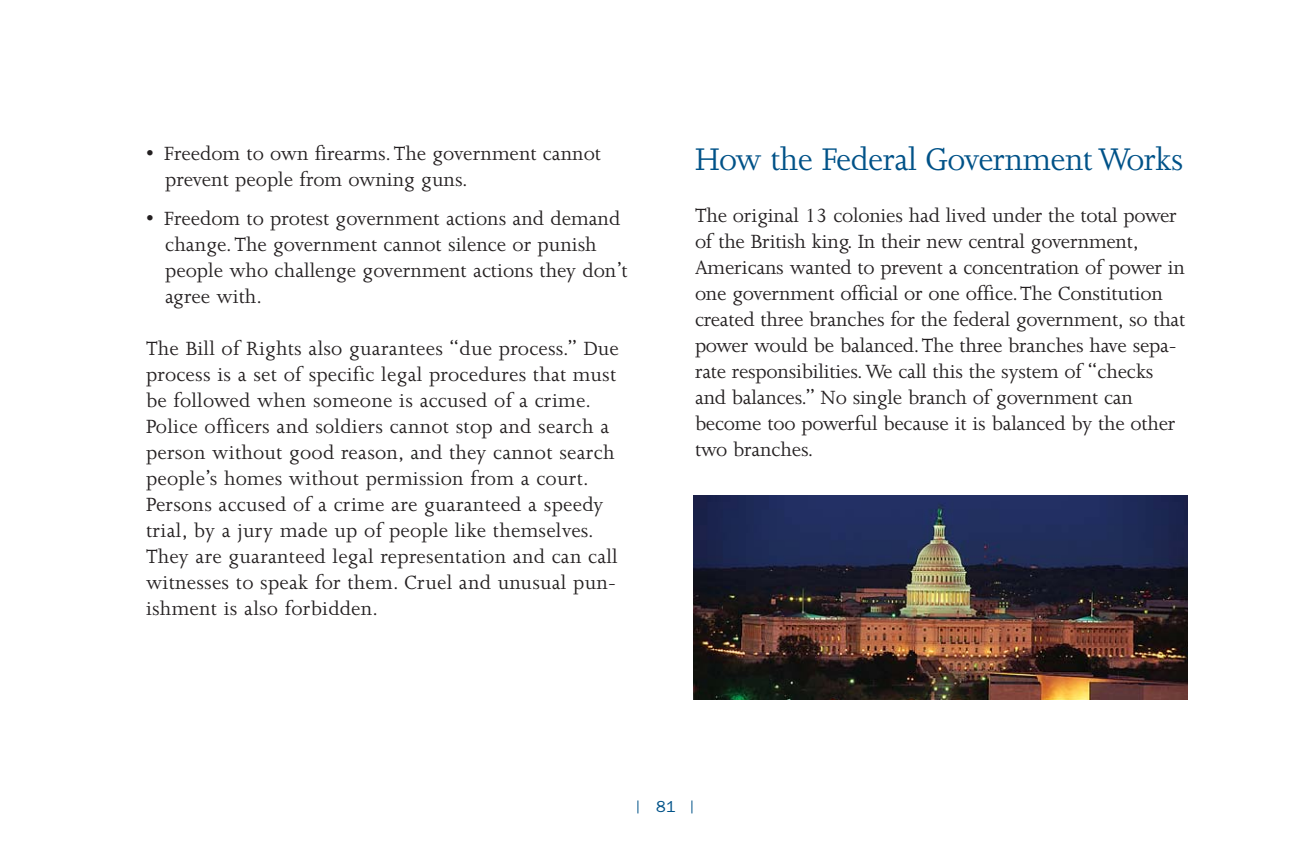
<style>
.page{position:relative;width:1296px;height:864px;background:#fff}
.page>*{position:absolute;margin:0;border:0;box-sizing:border-box;transform-origin:0 0}
.t1{font:36px "Joanna";letter-spacing:-.015em;color:#005288}
.t2{font:22px/26px "Joanna";color:#231f20}
.t3{font:16px "Franklin Gothic";color:#005288}
</style>
<div class="page">
<svg style="left:637px;top:800px;width:1px;height:13px"></svg>
<svg style="left:691px;top:800px;width:1px;height:13px"></svg>
<img style="left:693px;top:495px;width:495px;height:205px">
<p class="t2" style="left:165px;top:143px;width:438px;text-indent:-19px">• Freedom to own firearms.The government cannot prevent people from owning guns.</p>
<p class="t2" style="left:165px;top:208px;width:464px;text-indent:-19px">• Freedom to protest government actions and demand change.The government cannot silence or punish people who challenge government actions they don’t agree with.</p>
<p class="t2" style="left:146px;top:338px;width:474px">The Bill of Rights also guarantees “due process.” Due process is a set of specific legal procedures that must be followed when someone is accused of a crime.<br>Police officers and soldiers cannot stop and search a person without good reason, and they cannot search people’s homes without permission from a court.<br>Persons accused of a crime are guaranteed a speedy trial, by a jury made up of people like themselves.<br>They are guaranteed legal representation and can call witnesses to speak for them. Cruel and unusual pun&shy;ishment is also forbidden.</p>
<h1 class="t1" style="left:695px;top:146px;width:490px">How the Federal Government Works</h1>
<p class="t2" style="left:695px;top:204px;width:492px">The original 13 colonies had lived under the total power of the British king. In their new central government, Americans wanted to prevent a concentration of power in one government official or one office.The Constitution created three branches for the federal government, so that power would be balanced.The three branches have sepa&shy;rate responsibilities.We call this the system of “checks and balances.” No single branch of government can become too powerful because it is balanced by the other two branches.</p>
<p class="t3" style="left:656px;top:801px;width:21px">81</p>
</div>
